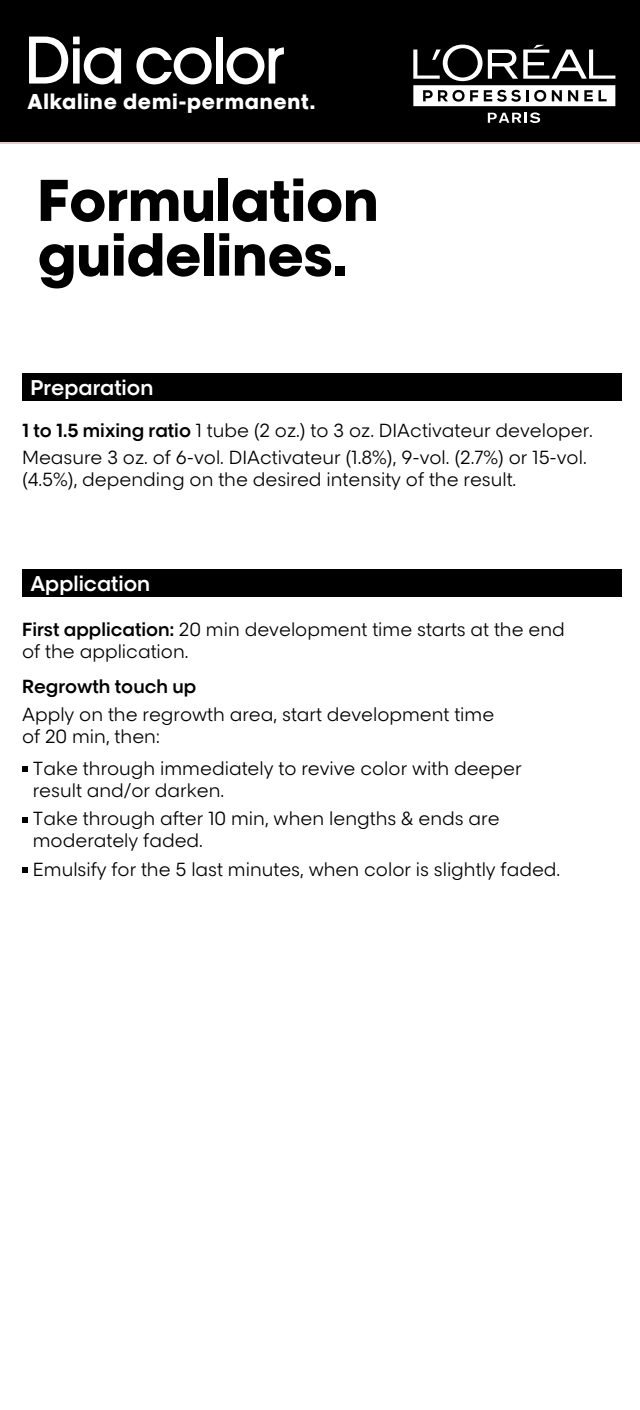
<style>
.page{position:relative;width:640px;height:1410px;background:#fff}
.page>*{position:absolute;margin:0;border:0;box-sizing:border-box;transform-origin:0 0}
.t1{font:56px/54.8px "LOREAL PRO 5 Bold";color:#000}
.t2{font:20.4px "LOREAL PRO 5 Bold";letter-spacing:.04em;color:#fff}
.t3{font:700 20.4px "LOREAL PRO 4 Semi";color:#fff}
.t4{font:18px/22px "LOREAL PRO 2 Book";color:#000}
.t5{font:700 18px "LOREAL PRO 4 Semi";color:#000}
.s1{font-family:"LOREAL PRO 4 Semi";font-weight:700}
</style>
<div class="page">
<div style="left:0;top:0;width:640px;height:143px;background:#000"></div>
<svg style="left:29px;top:37px;width:92px;height:47px"></svg>
<svg style="left:136px;top:47px;width:76px;height:37px"></svg>
<div style="left:216px;top:37px;width:6px;height:47px;background:#fff"></div>
<svg style="left:227px;top:47px;width:57px;height:37px"></svg>
<hr style="left:0;top:142px;width:640px;height:2px;background:#e5cdc8">
<svg style="left:488px;top:112px;width:52px;height:11px"></svg>
<svg style="left:413px;top:45px;width:202px;height:61px"></svg>
<svg style="left:22px;top:767px;width:6px;height:5px"></svg>
<svg style="left:22px;top:817px;width:6px;height:6px"></svg>
<svg style="left:22px;top:867px;width:6px;height:6px"></svg>
<div style="left:22px;top:373px;width:600px;height:27px;background:#000"></div>
<div style="left:22px;top:569px;width:600px;height:27px;background:#000"></div>
<p class="t2" style="left:27px;top:86px;width:289px">Alkaline demi-permanent.</p>
<h1 class="t1" style="left:38px;top:170px;width:342px">Formulation guidelines.</h1>
<p class="t3" style="left:30px;top:372px;width:124px">Preparation</p>
<p class="t4" style="left:22px;top:415px;width:572px;line-height:27.6px"><span class="s1">1 to 1.5 mixing ratio</span> 1 tube (2 oz.) to 3 oz. DIActivateur developer.<br>Measure 3 oz. of 6-vol. DIActivateur (1.8%), 9-vol. (2.7%) or 15-vol.</p>
<p class="t4" style="left:22px;top:467px;width:496px">(4.5%), depending on the desired intensity of the result.</p>
<p class="t3" style="left:30px;top:568px;width:121px">Application</p>
<p class="t4" style="left:22px;top:617px;width:544px"><span class="s1">First application:</span> 20 min development time starts at the end of the application.</p>
<p class="t5" style="left:22px;top:673px;width:176px">Regrowth touch up</p>
<p class="t4" style="left:22px;top:702px;width:474px">Apply on the regrowth area, start development time of 20 min, then:</p>
<p class="t4" style="left:33px;top:756px;width:490px">Take through immediately to revive color with deeper result and/or darken.</p>
<p class="t4" style="left:33px;top:807px;width:468px">Take through after 10 min, when lengths &amp; ends are moderately faded.</p>
<p class="t4" style="left:33px;top:857px;width:529px">Emulsify for the 5 last minutes, when color is slightly faded.</p>
</div>
